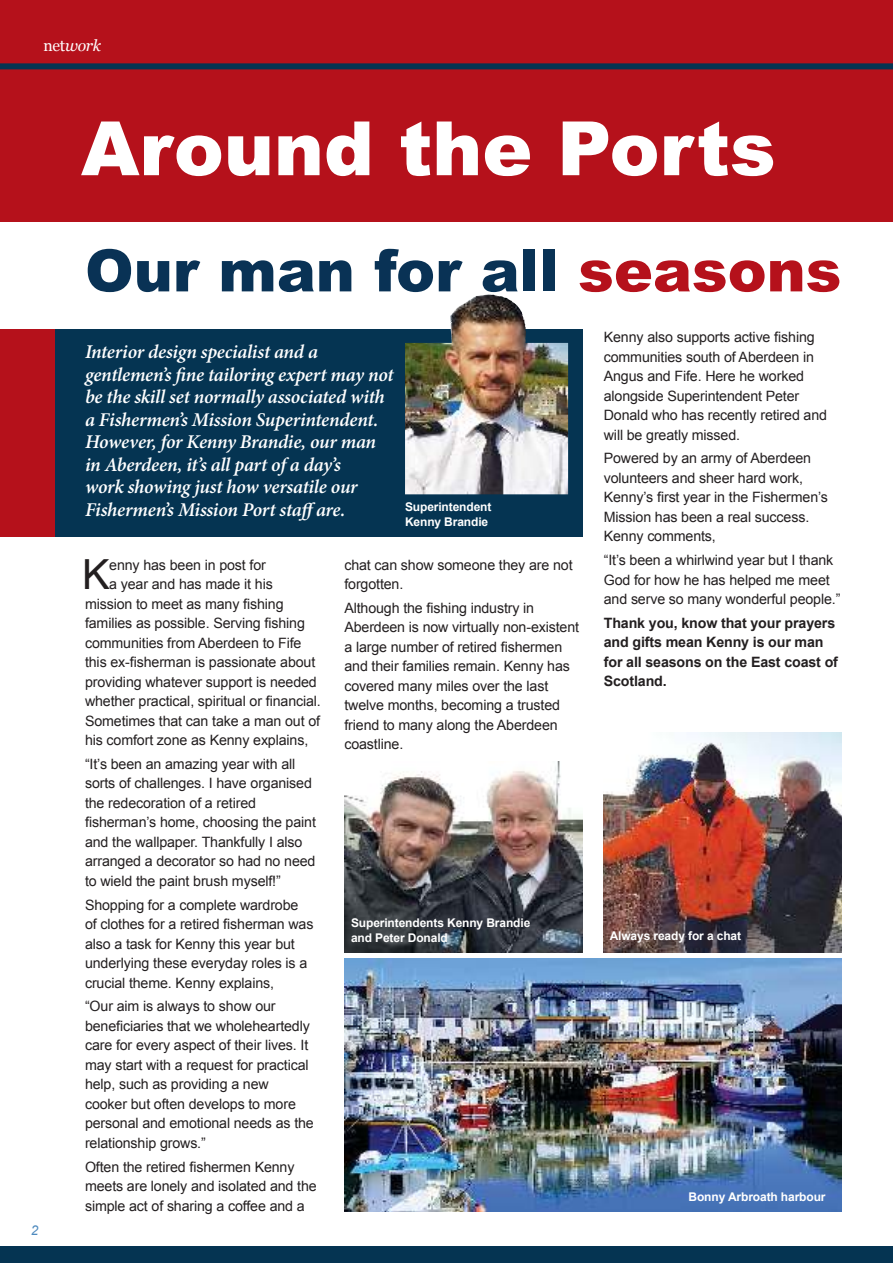
<style>
.page{position:relative;width:893px;height:1263px;background:#fff}
.page>*{position:absolute;margin:0;border:0;box-sizing:border-box;transform-origin:0 0}
.t1{font:900 75px "Arial";color:#fff}
.t2{font:900 58.5px "Arial";color:#093255}
.t3{font:41.55px "Arial";color:#231f20}
.t4{font:italic 600 19.5px/22.5px "Minion Pro";letter-spacing:-.015em;color:#fff}
.t5{font:italic 15.75px "Georgia";color:#fff}
.t6{font:14.25px/19.5px "Arial";letter-spacing:-.01em;color:#231f20}
.t7{font:700 14.25px/19.5px "Arial";letter-spacing:-.01em;color:#231f20}
.t8{font:italic 13.5px "Arial";color:#4e8abe}
.t9{font:700 12px/15px "Arial";letter-spacing:-.01em;color:#fff}
.s1{font-style:normal}
.s2{color:#b5111b}
</style>
<div class="page">
<div style="left:0;top:329px;width:583px;height:208px;background:#053452"></div>
<div style="left:0;top:1246px;width:893px;height:17px;background:#053452"></div>
<div style="left:0;top:0;width:893px;height:222px;background:#b5111b"></div>
<div style="left:0;top:63px;width:893px;height:6px;background:#053452"></div>
<img style="left:604px;top:733px;width:238px;height:219px">
<img style="left:344px;top:761px;width:239px;height:192px">
<img style="left:405px;top:295px;width:163px;height:199px">
<img style="left:344px;top:959px;width:498px;height:253px">
<div style="left:0;top:329px;width:54px;height:208px;background:#b5111b"></div>
<p class="t5" style="left:44px;top:36px;width:59px"><span class="s1">net</span>work</p>
<h1 class="t1" style="left:81px;top:121px;width:696px">Around the Ports</h1>
<h2 class="t2" style="left:85px;top:249px;width:758px">Our man for all <span class="s2">seasons</span></h2>
<p class="t8" style="left:31px;top:1222px;width:9px">2</p>
<p class="t4" style="left:85px;top:342px;width:310px">Interior design specialist and a gentlemen’s fine tailoring expert may not be the skill set normally associated with a Fishermen’s Mission Superintendent.<br>However, for Kenny Brandie, our man in Aberdeen, it’s all part of a day’s<br>work showing just how versatile our Fishermen’s Mission Port staffare.</p>
<p class="t9" style="left:405px;top:500px;width:88px">Superintendent<br>Kenny Brandie</p>
<h3 class="t3" style="left:82px;top:559px;width:29px">K</h3>
<p class="t6" style="left:109px;top:555px;width:158px">enny has been in post for</p>
<p class="t6" style="left:109px;top:574px;width:165px">a year and has made it his</p>
<p class="t6" style="left:85px;top:594px;width:200px">mission to meet as many fishing</p>
<p class="t6" style="left:85px;top:613px;width:221px">families as possible. Serving fishing</p>
<p class="t6" style="left:85px;top:633px;width:218px">communities from Aberdeen to Fife</p>
<p class="t6" style="left:85px;top:652px;width:232px">this ex-fisherman is passionate about</p>
<p class="t6" style="left:85px;top:672px;width:233px">providing whatever support is needed</p>
<p class="t6" style="left:85px;top:691px;width:237px">whether practical, spiritual or financial.</p>
<p class="t6" style="left:85px;top:711px;width:237px">Sometimes that can take a man out of</p>
<p class="t6" style="left:85px;top:730px;width:225px">his comfort zone as Kenny explains,</p>
<p class="t6" style="left:85px;top:754px;width:232px">“It’s been an amazing year with all sorts of challenges. I have organised the redecoration of a retired fisherman’s home, choosing the paint and the wallpaper. Thankfully I also arranged a decorator so had no need to wield the paint brush myself!”</p>
<p class="t6" style="left:85px;top:895px;width:230px">Shopping for a complete wardrobe of clothes for a retired fisherman was also a task for Kenny this year but underlying these everyday roles is a crucial theme. Kenny explains,</p>
<p class="t6" style="left:85px;top:997px;width:230px">“Our aim is always to show our beneficiaries that we wholeheartedly care for every aspect of their lives. It may start with a request for practical help, such as providing a new cooker but often develops to more personal and emotional needs as the relationship grows.”</p>
<p class="t6" style="left:85px;top:1157px;width:233px">Often the retired fishermen Kenny meets are lonely and isolated and the simple act of sharing a coffee and a</p>
<p class="t6" style="left:344px;top:555px;width:230px">chat can show someone they are not forgotten.</p>
<p class="t6" style="left:344px;top:598px;width:236px">Although the fishing industry in<br>Aberdeen is now virtually non-existent a large number of retired fishermen and their families remain. Kenny has covered many miles over the last twelve months, becoming a trusted friend to many along the Aberdeen coastline.</p>
<p class="t9" style="left:351px;top:916px;width:181px">Superintendents Kenny Brandie and Peter Donald</p>
<p class="t6" style="left:604px;top:327px;width:225px">Kenny also supports active fishing communities south of Aberdeen in<br>Angus and Fife. Here he worked alongside Superintendent Peter<br>Donald who has recently retired and will be greatly missed.</p>
<p class="t6" style="left:604px;top:449px;width:226px">Powered by an army of Aberdeen volunteers and sheer hard work,<br>Kenny’s first year in the Fishermen’s<br>Mission has been a real success.<br>Kenny comments,</p>
<p class="t6" style="left:604px;top:550px;width:238px">“It’s been a whirlwind year but I thank<br>God for how he has helped me meet and serve so many wonderful people.”</p>
<p class="t7" style="left:604px;top:614px;width:236px">Thank you, know that your prayers and gifts mean Kenny is our man for all seasons on the East coast of<br>Scotland.</p>
<p class="t9" style="left:610px;top:930px;width:133px">Always ready for a chat</p>
<p class="t9" style="left:688px;top:1190px;width:139px">Bonny Arbroath harbour</p>
</div>
